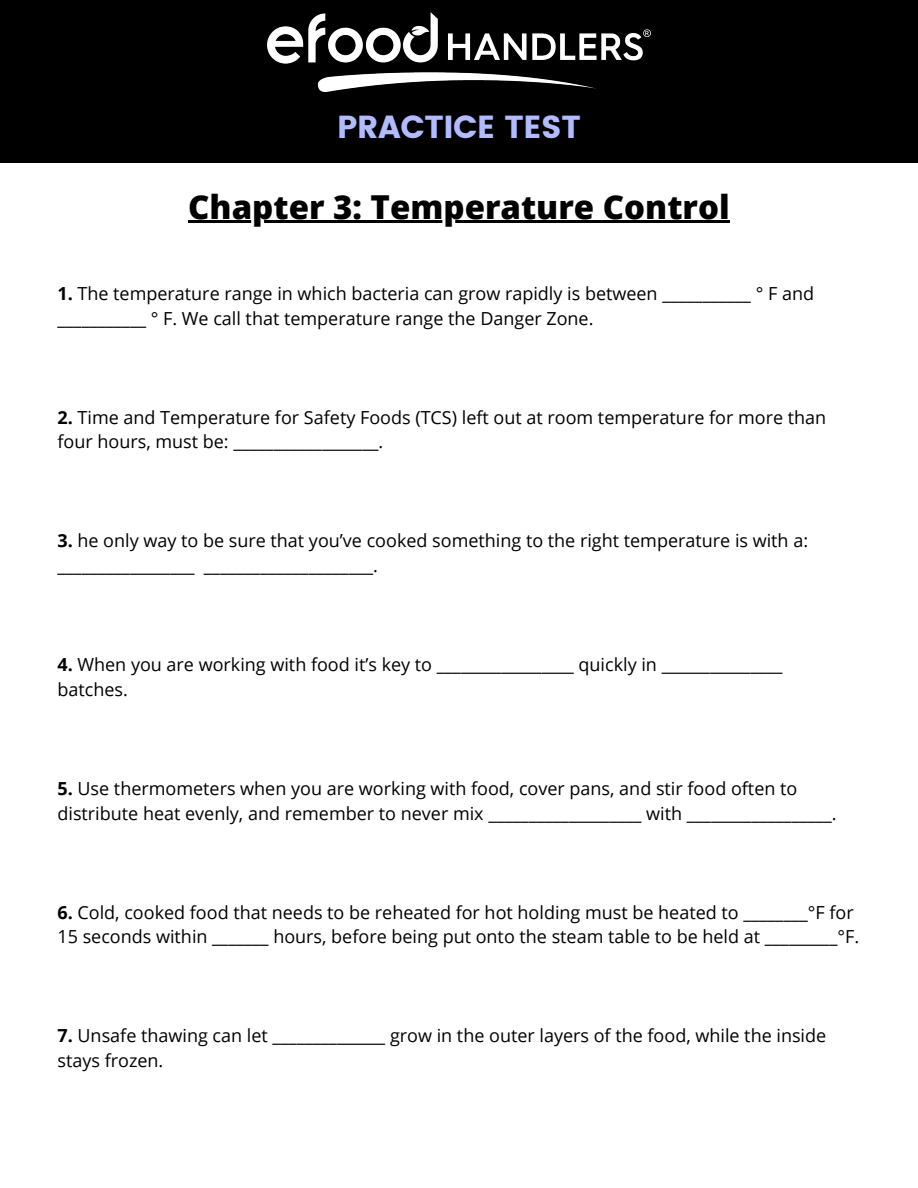
<style>
.page{position:relative;width:918px;height:1188px;background:#fff}
.page>*{position:absolute;margin:0;border:0;box-sizing:border-box;transform-origin:0 0}
.t1{font:800 33px "Open Sans";color:#000}
.t2{font:31.8px "Poppins";letter-spacing:-.01em;color:#b1bbff}
.t3{font:18px/24.8px "Open Sans";color:#000}
.s1{font-weight:700}
</style>
<div class="page">
<div style="left:0;top:0;width:918px;height:163px;background:#000"></div>
<img style="left:268px;top:13px;width:382px;height:78px">
<hr style="left:188px;top:221px;width:542px;height:2px;background:#000">
<h2 class="t2" style="left:337px;top:109px;width:245px">PRACTICE TEST</h2>
<h1 class="t1" style="left:188px;top:183px;width:543px">Chapter 3: Temperature Control</h1>
<p class="t3" style="left:57px;top:281px;width:758px"><span class="s1">1.</span> The temperature range in which bacteria can grow rapidly is between ___________ ° F and ___________ ° F. We call that temperature range the Danger Zone.</p>
<p class="t3" style="left:57px;top:404px;width:770px"><span class="s1">2.</span> Time and Temperature for Safety Foods (TCS) left out at room temperature for more than four hours, must be: __________________.</p>
<p class="t3" style="left:57px;top:528px;width:752px"><span class="s1">3.</span> he only way to be sure that you’ve cooked something to the right temperature is with a: _________________ _____________________.</p>
<p class="t3" style="left:57px;top:652px;width:727px"><span class="s1">4.</span> When you are working with food it’s key to _________________ quickly in _______________ batches.</p>
<p class="t3" style="left:57px;top:776px;width:781px"><span class="s1">5.</span> Use thermometers when you are working with food, cover pans, and stir food often to distribute heat evenly, and remember to never mix ___________________ with __________________.</p>
<p class="t3" style="left:57px;top:899px;width:803px"><span class="s1">6.</span> Cold, cooked food that needs to be reheated for hot holding must be heated to ________°F for<br>15 seconds within _______ hours, before being put onto the steam table to be held at _________°F.</p>
<p class="t3" style="left:57px;top:1023px;width:770px"><span class="s1">7.</span> Unsafe thawing can let ______________ grow in the outer layers of the food, while the inside stays frozen.</p>
</div>
